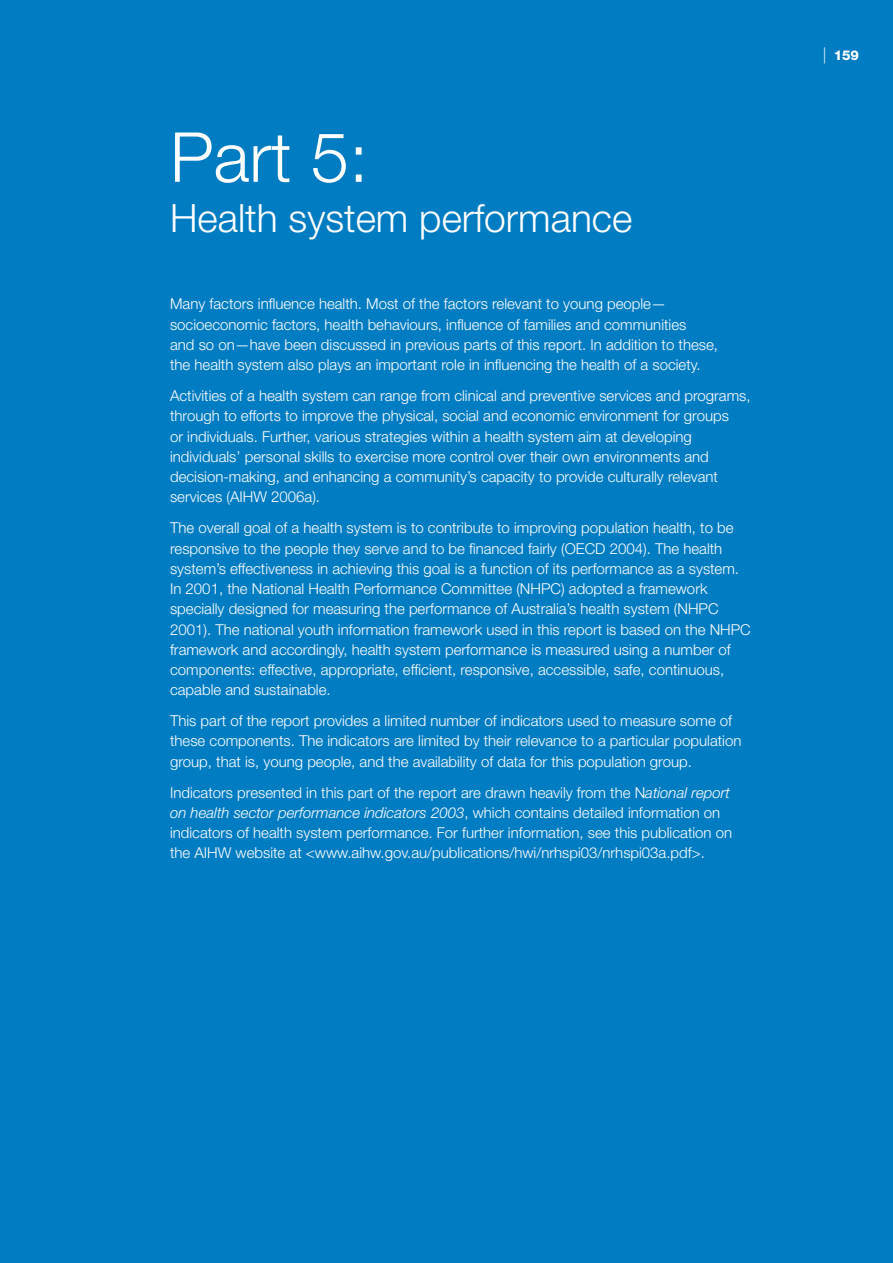
<style>
.page{position:relative;width:893px;height:1263px;background:#007cc2}
.page>*{position:absolute;margin:0;border:0;box-sizing:border-box;transform-origin:0 0}
.t1{font:300 69px "Helvetica Neue";color:#fff}
.t2{font:300 39px "Helvetica Neue";color:#fff}
.t3{font:300 15px/20.2px "Helvetica Neue";color:#fff}
.t4{font:800 13.5px "Helvetica Neue";color:#fff}
.s1{font-style:italic}
.s2{font-weight:300;font-size:16.2px}
</style>
<div class="page">
<h1 class="t1" style="left:170px;top:115px;width:200px">Part 5:</h1>
<h2 class="t2" style="left:170px;top:195px;width:464px">Health system performance</h2>
<p class="t3" style="left:170px;top:294px;width:549px">Many factors influence health. Most of the factors relevant to young people— socioeconomic factors, health behaviours, influence of families and communities<br>and so on—have been discussed in previous parts of this report. In addition to these, the health system also plays an important role in influencing the health of a society.</p>
<p class="t3" style="left:170px;top:385px;width:582px">Activities of a health system can range from clinical and preventive services and programs, through to efforts to improve the physical, social and economic environment for groups<br>or individuals. Further, various strategies within a health system aim at developing individuals’ personal skills to exercise more control over their own environments and decision-making, and enhancing a community’s capacity to provide culturally relevant services (AIHW 2006a).</p>
<p class="t3" style="left:170px;top:517px;width:582px">The overall goal of a health system is to contribute to improving population health, to be responsive to the people they serve and to be financed fairly (OECD 2004). The health system’s effectiveness in achieving this goal is a function of its performance as a system.<br>In 2001, the National Health Performance Committee (NHPC) adopted a framework specially designed for measuring the performance of Australia’s health system (NHPC 2001). The national youth information framework used in this report is based on the NHPC framework and accordingly, health system performance is measured using a number of components: effective, appropriate, efficient, responsive, accessible, safe, continuous, capable and sustainable.</p>
<p class="t3" style="left:170px;top:710px;width:573px">This part of the report provides a limited number of indicators used to measure some of these components. The indicators are limited by their relevance to a particular population group, that is, young people, and the availability of data for this population group.</p>
<p class="t3" style="left:170px;top:782px;width:564px">Indicators presented in this part of the report are drawn heavily from the N<span class="s1">ational report on health sector performance indicators 2003</span>, which contains detailed information on indicators of health system performance. For further information, see this publication on the AIHW website at &lt;www.aihw.gov.au/publications/hwi/nrhspi03/nrhspi03a.pdf&gt;.</p>
<p class="t4" style="left:823px;top:47px;width:20px"><span class="s2">|</span> 159</p>
</div>
